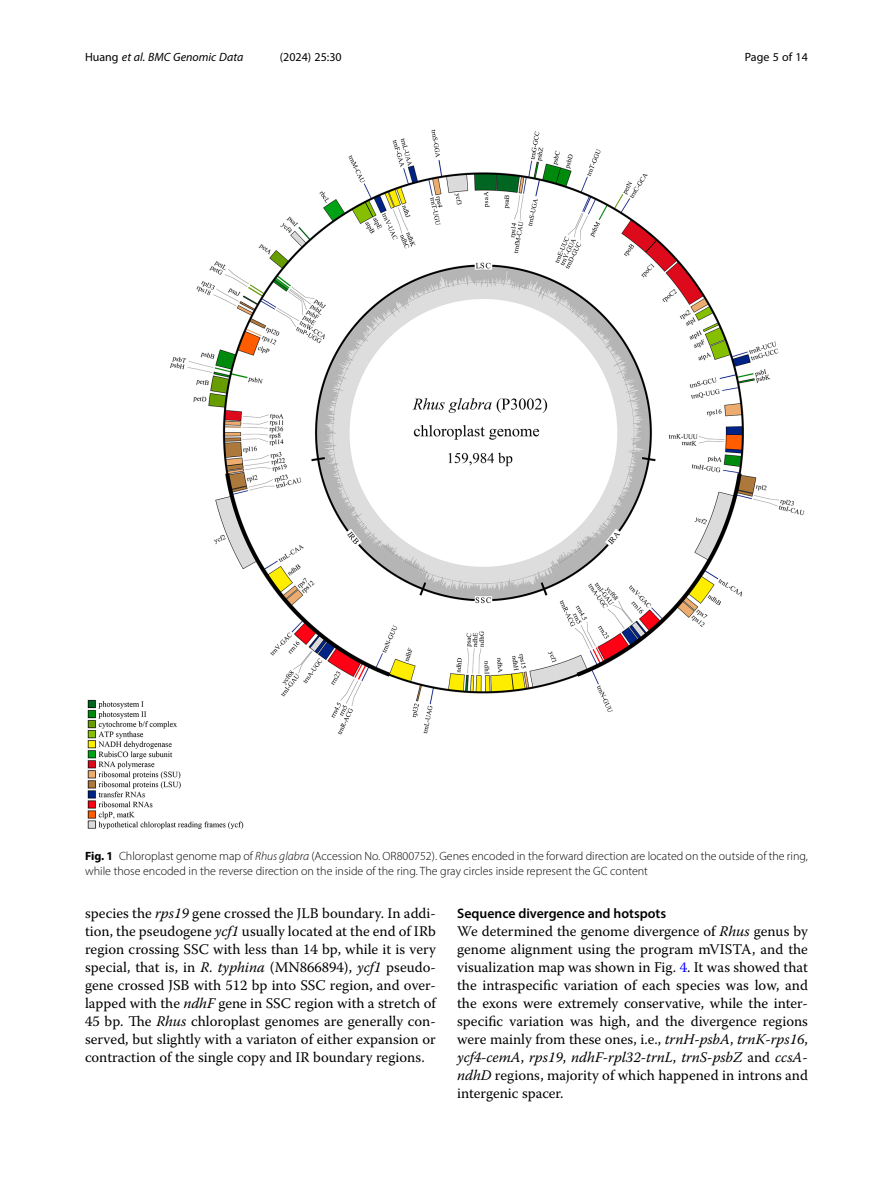
<style>
.page{position:relative;width:893px;height:1191px;background:#fff}
.page>*{position:absolute;margin:0;border:0;box-sizing:border-box;transform-origin:0 0}
.Body_Text{font:14.7px/18px "Warnock Pro";color:#000;text-align:justify}
.Head_2{font:600 13.8px "Myriad Pro";color:#000}
.Figure_Caption{font:300 12px/15px "Myriad Pro";color:#000}
.t1{font:italic 12px "Myriad Pro";color:#000}
.t2{font:12px "Myriad Pro";color:#000}
.s1{font-style:normal}
.s2{font-weight:700}
.s3{font-style:italic}
.s4{color:#00f}
</style>
<div class="page">
<img style="left:87px;top:129px;width:718px;height:701px">
<p class="t1" style="left:85px;top:50px;width:160px"><span class="s1">Huang</span> et al. BMC Genomic Data</p>
<p class="t2" style="left:280px;top:50px;width:63px">(2024) 25:30</p>
<p class="t2" style="left:745px;top:50px;width:65px">Page 5 of 14</p>
<p class="Figure_Caption" style="left:85px;top:848px;width:724px"><span class="s2">Fig. 1</span> Chloroplast genome map of <span class="s3">Rhus glabra</span> (Accession No. OR800752). Genes encoded in the forward direction are located on the outside of the ring, while those encoded in the reverse direction on the inside of the ring. The gray circles inside represent the GC content</p>
<p class="Body_Text" style="left:85px;top:904px;width:352px">species the <span class="s3">rps19</span> gene crossed the JLB boundary. In addi&shy;tion, the pseudogene <span class="s3">ycf1</span> usually located at the end of IRb region crossing SSC with less than 14 bp, while it is very special, that is, in <span class="s3">R</span>. <span class="s3">typhina</span> (MN866894), <span class="s3">ycf1</span> pseudo&shy;gene crossed JSB with 512 bp into SSC region, and over&shy;lapped with the <span class="s3">ndhF</span> gene in SSC region with a stretch of 45 bp. The <span class="s3">Rhus</span> chloroplast genomes are generally con&shy;served, but slightly with a variaton of either expansion or contraction of the single copy and IR boundary regions.</p>
<p class="Head_2" style="left:457px;top:905px;width:211px">Sequence divergence and hotspots</p>
<p class="Body_Text" style="left:457px;top:922px;width:352px">We determined the genome divergence of <span class="s3">Rhus</span> genus by genome alignment using the program mVISTA, and the visualization map was shown in Fig. <span class="s4">4</span>. It was showed that the intraspecific variation of each species was low, and the exons were extremely conservative, while the inter&shy;specific variation was high, and the divergence regions were mainly from these ones, i.e., <span class="s3">trnH</span>-<span class="s3">psbA</span>, <span class="s3">trnK</span>-<span class="s3">rps16</span>, <span class="s3">ycf4</span>-<span class="s3">cemA</span>, <span class="s3">rps19</span>, <span class="s3">ndhF</span>-<span class="s3">rpl32</span>-<span class="s3">trnL</span>, <span class="s3">trnS</span>-<span class="s3">psbZ</span> and <span class="s3">ccsA&shy;ndhD</span> regions, majority of which happened in introns and intergenic spacer.</p>
</div>
